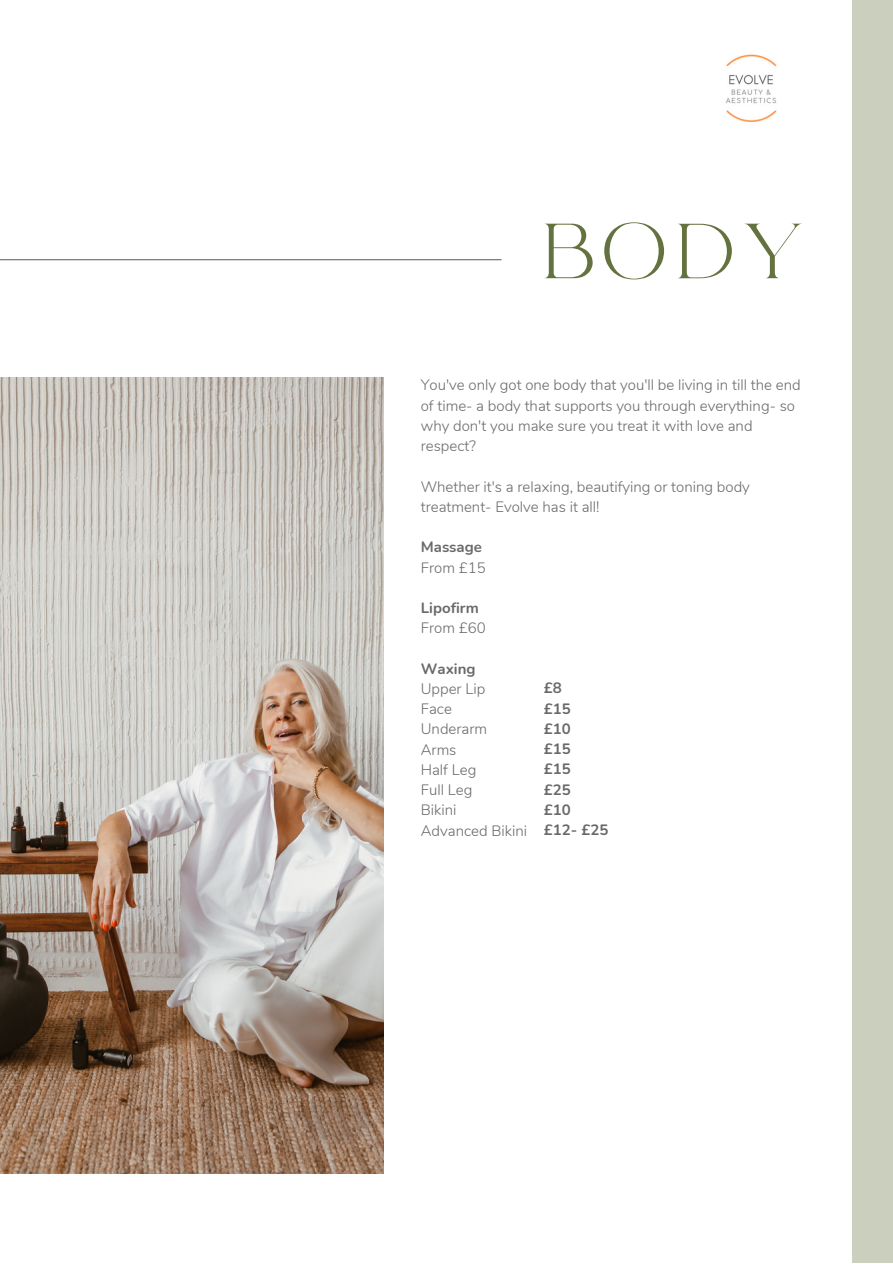
<style>
.page{position:relative;width:893px;height:1264px;background:#fff}
.page>*{position:absolute;margin:0;border:0;box-sizing:border-box;transform-origin:0 0}
.t1{font:77.55px "RTL Ansam Ansam";color:#64723f}
.t2{font:300 15px/20.2px "Nunito";color:#696969}
.t3{font:700 15px "Nunito";color:#696969}
</style>
<div class="page">
<div style="left:852px;top:0;width:40px;height:1262px;background:#cacfbe"></div>
<hr style="left:0;top:259px;width:501px;height:1px;background:#696969">
<img style="left:0;top:377px;width:383px;height:796px">
<img style="left:698px;top:37px;width:105px;height:105px;border-radius:50%">
<p class="t1" style="left:544px;top:204px;width:266px">BODY</p>
<p class="t2" style="left:421px;top:375px;width:381px">You've only got one body that you'll be living in till the end of time- a body that supports you through everything- so why don't you make sure you treat it with love and respect?</p>
<p class="t2" style="left:421px;top:476px;width:330px">Whether it's a relaxing, beautifying or toning body treatment- Evolve has it all!</p>
<p class="t3" style="left:421px;top:537px;width:63px">Massage</p>
<p class="t2" style="left:421px;top:557px;width:66px">From £15</p>
<p class="t3" style="left:421px;top:598px;width:60px">Lipofirm</p>
<p class="t2" style="left:421px;top:618px;width:66px">From £60</p>
<p class="t3" style="left:421px;top:658px;width:56px">Waxing</p>
<p class="t2" style="left:421px;top:679px;width:66px">Upper Lip</p>
<p class="t2" style="left:421px;top:699px;width:33px">Face</p>
<p class="t2" style="left:421px;top:719px;width:68px">Underarm</p>
<p class="t2" style="left:421px;top:739px;width:37px">Arms</p>
<p class="t2" style="left:421px;top:760px;width:57px">Half Leg</p>
<p class="t2" style="left:421px;top:780px;width:53px">Full Leg</p>
<p class="t2" style="left:421px;top:800px;width:37px">Bikini</p>
<p class="t2" style="left:421px;top:820px;width:108px">Advanced Bikini</p>
<p class="t3" style="left:544px;top:678px;width:19px">£8</p>
<p class="t3" style="left:544px;top:698px;width:28px">£15</p>
<p class="t3" style="left:544px;top:718px;width:28px">£10</p>
<p class="t3" style="left:544px;top:739px;width:28px">£15</p>
<p class="t3" style="left:544px;top:759px;width:28px">£15</p>
<p class="t3" style="left:544px;top:779px;width:28px">£25</p>
<p class="t3" style="left:544px;top:799px;width:28px">£10</p>
<p class="t3" style="left:544px;top:820px;width:66px">£12- £25</p>
</div>
